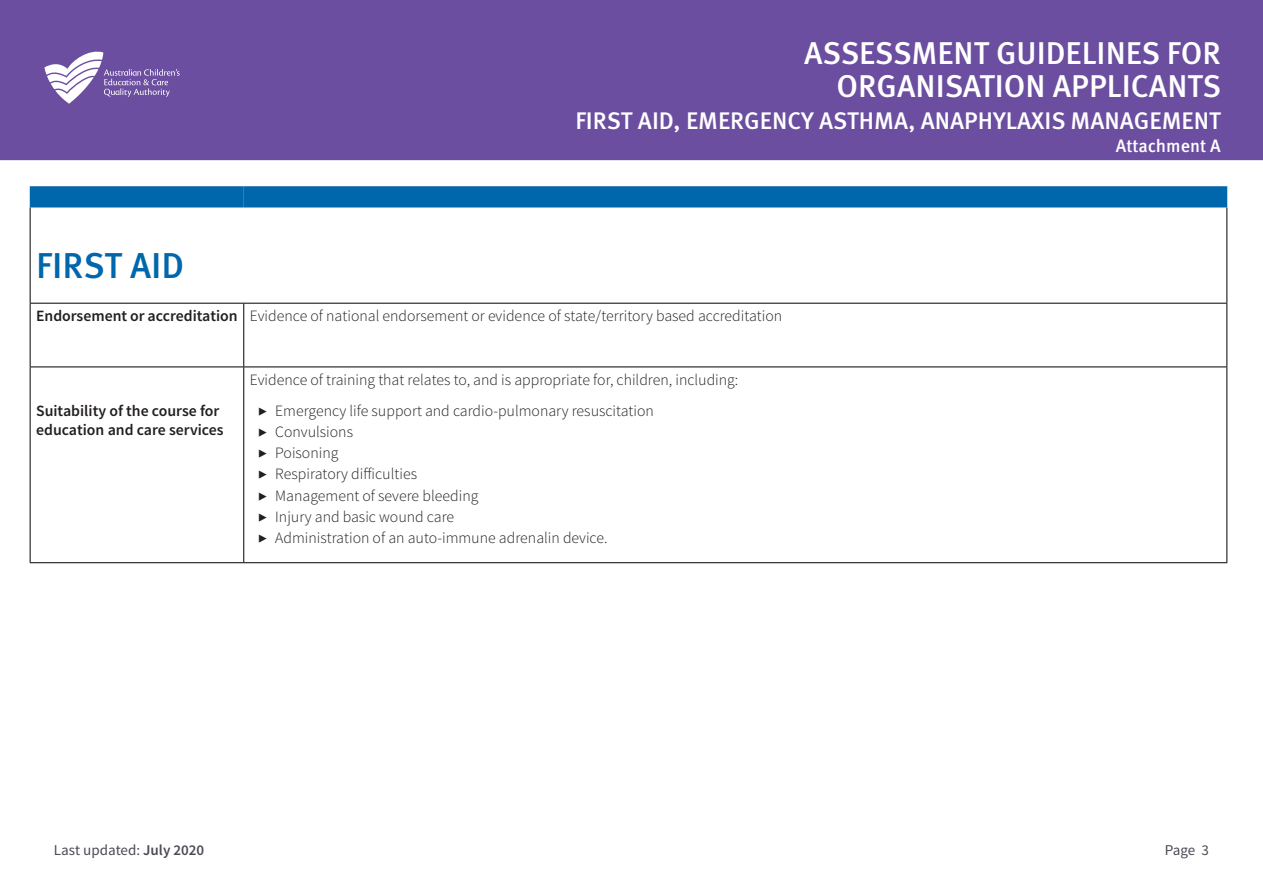
<style>
.page{position:relative;width:1263px;height:893px;background:#fff}
.page>*{position:absolute;margin:0;border:0;box-sizing:border-box;transform-origin:0 0}
.Quality_area_HD{font:500 36px "Meta Pro";color:#0067ac}
.t1{font:500 31.5px "Meta Pro";color:#fff}
.t2{font:500 24px "Meta Pro";color:#fff}
.colour_title_HD{font:500 18px "Meta Pro";color:#fff}
.body_text{font:300 15.75px "Source Sans Pro";color:#231f20}
.body_text-2{font:600 15.75px/18.9px "Source Sans Pro";color:#231f20}
.t3{font:15px "Source Sans Pro";color:#4a4a56}
.s1{font-weight:600}
</style>
<div class="page">
<div style="left:0;top:0;width:1263px;height:160px;background:#6b4ea0"></div>
<svg style="left:44px;top:48px;width:136px;height:56px"></svg>
<hr style="left:30px;top:207px;width:1px;height:96px;background:#000">
<hr style="left:1226px;top:207px;width:1px;height:96px;background:#000">
<hr style="left:30px;top:303px;width:214px;height:1px;background:#000">
<hr style="left:30px;top:304px;width:1px;height:63px;background:#000">
<hr style="left:244px;top:303px;width:983px;height:1px;background:#000">
<hr style="left:243px;top:304px;width:1px;height:63px;background:#000">
<hr style="left:1226px;top:304px;width:1px;height:63px;background:#000">
<hr style="left:30px;top:367px;width:214px;height:1px;background:#000">
<hr style="left:30px;top:367px;width:1px;height:195px;background:#000">
<hr style="left:244px;top:367px;width:983px;height:1px;background:#000">
<hr style="left:243px;top:367px;width:1px;height:195px;background:#000">
<hr style="left:1226px;top:367px;width:1px;height:195px;background:#000">
<hr style="left:30px;top:562px;width:214px;height:1px;background:#000">
<hr style="left:244px;top:562px;width:983px;height:1px;background:#000">
<div style="left:30px;top:186px;width:214px;height:21px;background:#0067ac"></div>
<div style="left:244px;top:186px;width:983px;height:21px;background:#0067ac"></div>
<p class="t1" style="left:804px;top:33px;width:418px">ASSESSMENT GUIDELINES FOR</p>
<p class="t1" style="left:836px;top:66px;width:386px">ORGANISATION APPLICANTS</p>
<p class="t2" style="left:575px;top:105px;width:647px">FIRST AID, EMERGENCY ASTHMA, ANAPHYLAXIS MANAGEMENT</p>
<p class="colour_title_HD" style="left:1116px;top:134px;width:106px">Attachment A</p>
<p class="Quality_area_HD" style="left:36px;top:243px;width:150px">FIRST AID</p>
<p class="body_text-2" style="left:36px;top:307px;width:203px">Endorsement or accreditation</p>
<p class="body_text" style="left:250px;top:306px;width:534px">Evidence of national endorsement or evidence of state/territory based accreditation</p>
<p class="body_text-2" style="left:36px;top:402px;width:189px">Suitability of the course for education and care services</p>
<p class="body_text" style="left:250px;top:370px;width:490px">Evidence of training that relates to, and is appropriate for, children, including:</p>
<p class="body_text" style="left:258px;top:402px;width:397px">▶ Emergency life support and cardio-pulmonary resuscitation</p>
<p class="body_text" style="left:258px;top:423px;width:96px">▶ Convulsions</p>
<p class="body_text" style="left:258px;top:444px;width:82px">▶ Poisoning</p>
<p class="body_text" style="left:258px;top:465px;width:160px">▶ Respiratory difficulties</p>
<p class="body_text" style="left:258px;top:486px;width:222px">▶ Management of severe bleeding</p>
<p class="body_text" style="left:258px;top:507px;width:197px">▶ Injury and basic wound care</p>
<p class="body_text" style="left:258px;top:528px;width:351px">▶ Administration of an auto-immune adrenalin device.</p>
<p class="t3" style="left:54px;top:840px;width:152px">Last updated: <span class="s1">July 2020</span></p>
<p class="t3" style="left:1165px;top:840px;width:46px">Page 3</p>
</div>
